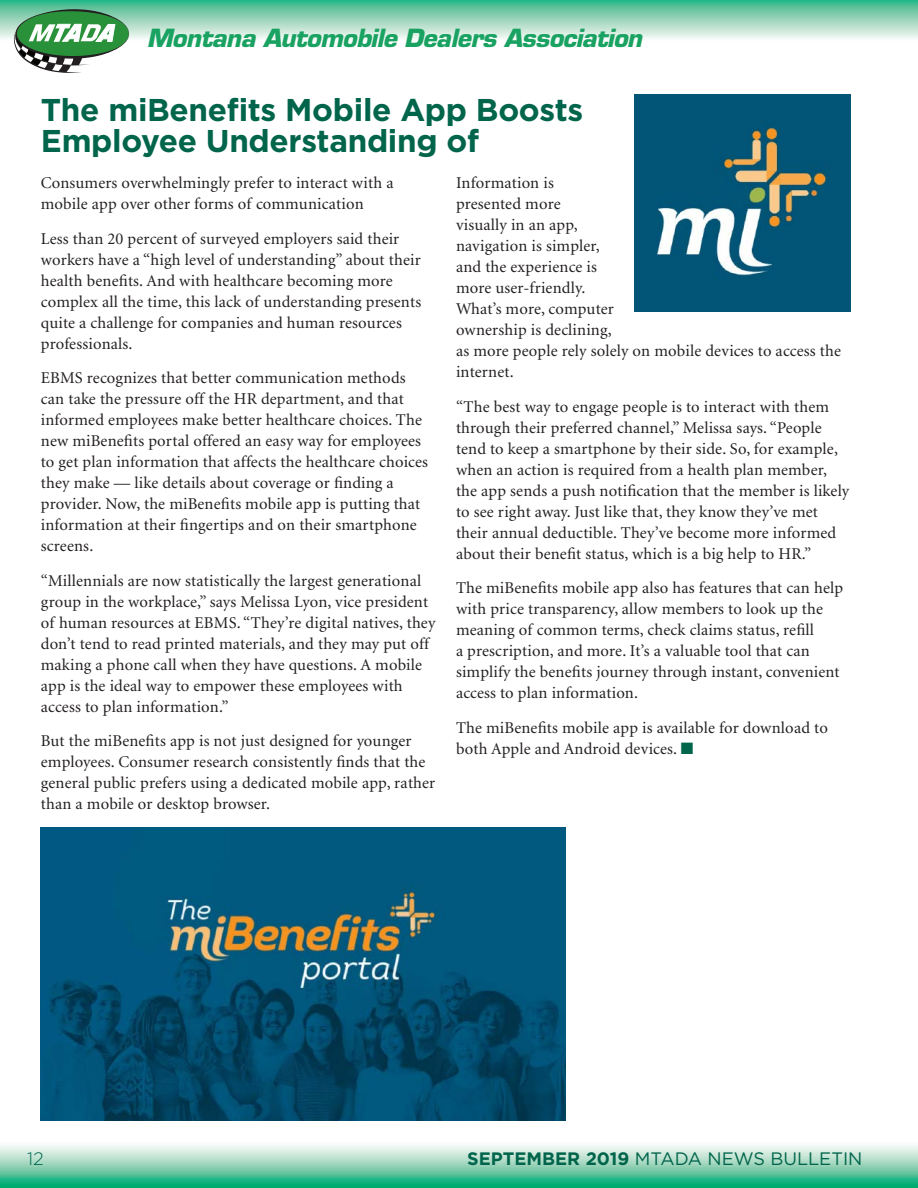
<style>
.page{position:relative;width:918px;height:1188px;background:#fff}
.page>*{position:absolute;margin:0;border:0;box-sizing:border-box;transform-origin:0 0}
.t1{font:700 31.5px/31.5px "Gotham";letter-spacing:-.01em;color:#00654b}
.t2{font:italic 700 24.45px "Eurostile";letter-spacing:-.02em;color:#19a261}
.t3{font:18px "Gotham";color:#00654b}
.t4{font:300 18px "Gotham";color:#006951}
.t5{font:16.5px/21px "Minion";letter-spacing:.01em;color:#231f20}
.s1{color:#00654b}
.s2{font-weight:700}
</style>
<div class="page">
<svg style="left:0;top:1145px;width:918px;height:43px;background:#82d0b2"></svg>
<svg style="left:0;top:0;width:918px;height:39px;background:#93d4ba"></svg>
<svg style="left:10px;top:9px;width:119px;height:64px"></svg>
<img style="left:634px;top:95px;width:217px;height:216px">
<img style="left:41px;top:828px;width:525px;height:292px">
<h2 class="t2" style="left:147px;top:23px;width:497px">Montana Automobile Dealers Association</h2>
<h1 class="t1" style="left:41px;top:93px;width:544px">The miBenefits Mobile App Boosts<br>Employee Understanding of</h1>
<p class="t5" style="left:41px;top:173px;width:354px">Consumers overwhelmingly prefer to interact with a mobile app over other forms of communication</p>
<p class="t5" style="left:41px;top:229px;width:382px">Less than 20 percent of surveyed employers said their workers have a “high level of understanding” about their health benefits. And with healthcare becoming more complex all the time, this lack of understanding presents quite a challenge for companies and human resources professionals.</p>
<p class="t5" style="left:41px;top:368px;width:389px">EBMS recognizes that better communication methods can take the pressure off the HR department, and that informed employees make better healthcare choices. The new miBenefits portal offered an easy way for employees to get plan information that affects the healthcare choices they make — like details about coverage or finding a provider. Now, the miBenefits mobile app is putting that information at their fingertips and on their smartphone screens.</p>
<p class="t5" style="left:41px;top:571px;width:396px">“Millennials are now statistically the largest generational group in the workplace,” says Melissa Lyon, vice president of human resources at EBMS. “They’re digital natives, they don’t tend to read printed materials, and they may put off making a phone call when they have questions. A mobile app is the ideal way to empower these employees with access to plan information.”</p>
<p class="t5" style="left:41px;top:731px;width:396px">But the miBenefits app is not just designed for younger employees. Consumer research consistently finds that the general public prefers using a dedicated mobile app, rather than a mobile or desktop browser.</p>
<p class="t5" style="left:456px;top:173px;width:387px">Information is<br>presented more<br>visually in an app,<br>navigation is simpler,<br>and the experience is<br>more user-friendly.<br>What’s more, computer<br>ownership is declining,<br>as more people rely solely on mobile devices to access the internet.</p>
<p class="t5" style="left:456px;top:397px;width:395px">“The best way to engage people is to interact with them through their preferred channel,” Melissa says. “People tend to keep a smartphone by their side. So, for example, when an action is required from a health plan member, the app sends a push notification that the member is likely to see right away. Just like that, they know they’ve met their annual deductible. They’ve become more informed about their benefit status, which is a big help to HR.”</p>
<p class="t5" style="left:456px;top:578px;width:389px">The miBenefits mobile app also has features that can help with price transparency, allow members to look up the meaning of common terms, check claims status, refill<br>a prescription, and more. It’s a valuable tool that can simplify the benefits journey through instant, convenient access to plan information.</p>
<p class="t5" style="left:456px;top:718px;width:373px">The miBenefits mobile app is available for download to both Apple and Android devices. <span class="s1">■</span></p>
<p class="t4" style="left:27px;top:1149px;width:18px">12</p>
<p class="t3" style="left:467px;top:1149px;width:397px"><span class="s2">SEPTEMBER 2019</span> MTADA NEWS BULLETIN</p>
</div>
